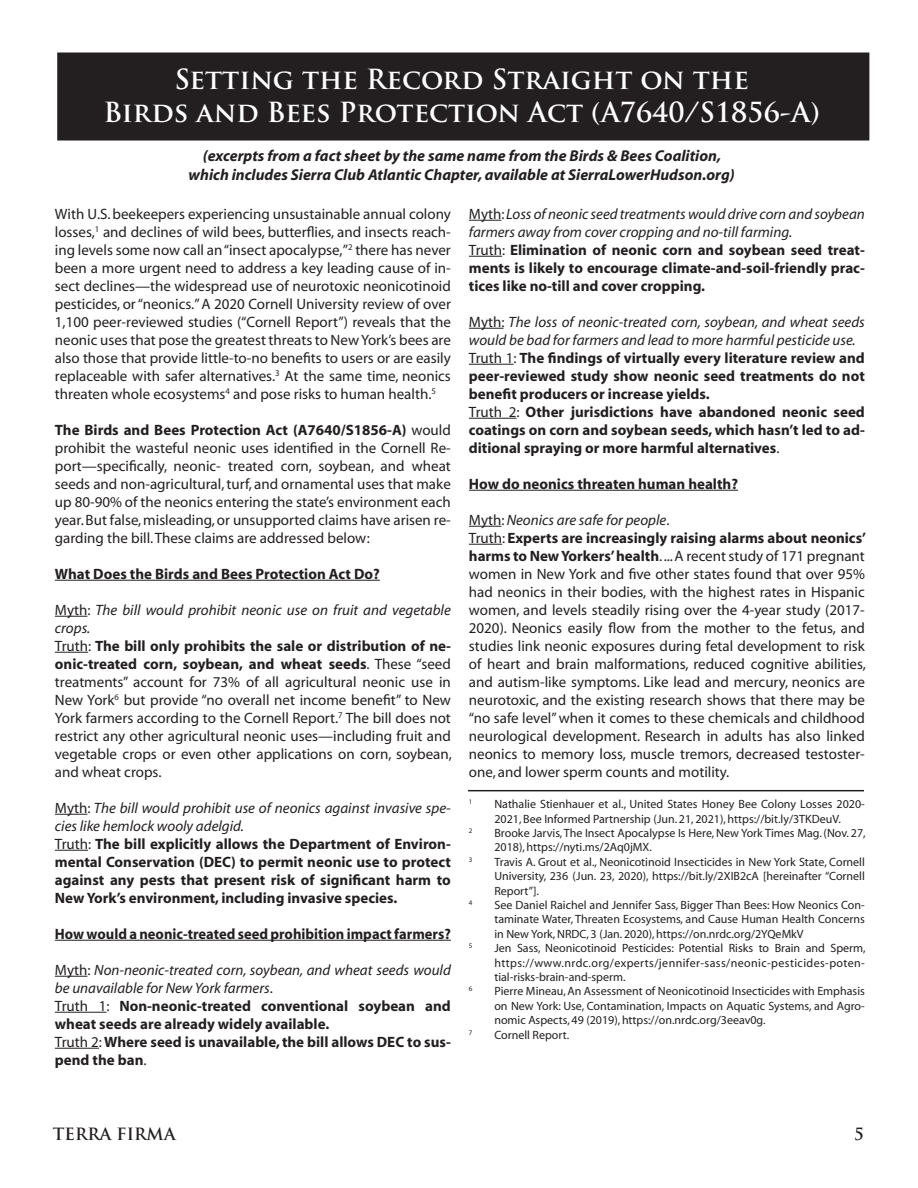
<style>
.page{position:relative;width:918px;height:1188px;background:#fff}
.page>*{position:absolute;margin:0;border:0;box-sizing:border-box;transform-origin:0 0}
.t1{font:700 27px/32.4px "Trajan Pro";color:#fff;text-align:center}
.t2{font:700 16.5px "Trajan";color:#231f20}
.t3{font:italic 700 15.75px/18.9px "Myriad";color:#231f20;text-align:center}
.t4{font:15px/18px "Myriad";color:#231f20;text-align:justify}
.t5{font:700 15px/18px "Myriad";color:#231f20;text-align:justify}
.t6{font:italic 15px/18px "Myriad";color:#231f20}
.t7{font:12px/14.4px "Myriad";color:#231f20;text-align:justify}
.t8{font:7.05px "Myriad";color:#231f20}
.s1{font-weight:700}
.s2{font-style:normal}
.s3{font-weight:400}
</style>
<div class="page">
<div style="left:58px;top:53px;width:811px;height:87px;background:#231f20"></div>
<div style="left:57px;top:52px;width:812px;height:89px;border:2px solid #231f20"></div>
<hr style="left:55px;top:580px;width:325px;height:1px;background:#231f20">
<hr style="left:55px;top:616px;width:32px;height:1px;background:#231f20">
<hr style="left:55px;top:652px;width:33px;height:1px;background:#231f20">
<hr style="left:55px;top:814px;width:32px;height:1px;background:#231f20">
<hr style="left:55px;top:850px;width:33px;height:1px;background:#231f20">
<hr style="left:55px;top:940px;width:396px;height:1px;background:#231f20">
<hr style="left:55px;top:976px;width:32px;height:1px;background:#231f20">
<hr style="left:55px;top:1012px;width:52px;height:1px;background:#231f20">
<hr style="left:55px;top:1048px;width:44px;height:1px;background:#231f20">
<hr style="left:469px;top:220px;width:32px;height:1px;background:#231f20">
<hr style="left:469px;top:256px;width:33px;height:1px;background:#231f20">
<hr style="left:469px;top:328px;width:35px;height:1px;background:#231f20">
<hr style="left:469px;top:364px;width:45px;height:1px;background:#231f20">
<hr style="left:469px;top:418px;width:48px;height:1px;background:#231f20">
<hr style="left:469px;top:490px;width:269px;height:1px;background:#231f20">
<hr style="left:469px;top:526px;width:32px;height:1px;background:#231f20">
<hr style="left:469px;top:544px;width:33px;height:1px;background:#231f20">
<hr style="left:468px;top:790px;width:396px;height:1px;background:#231f20">
<p class="t1" style="left:103px;top:64px;width:718px">Setting the Record Straight on the<br>Birds and Bees Protection Act (A7640/S1856-A)</p>
<p class="t3" style="left:189px;top:147px;width:548px">(excerpts from a fact sheet by the same name from the Birds &amp; Bees Coalition, which includes Sierra Club Atlantic Chapter, available at SierraLowerHudson.org)</p>
<p class="t4" style="left:55px;top:205px;width:398px">With U.S. beekeepers experiencing unsustainable annual colony losses,<sup>1</sup> and declines of wild bees, butterflies, and insects reach&shy;ing levels some now call an “insect apocalypse,”<sup>2</sup> there has never been a more urgent need to address a key leading cause of in&shy;sect declines—the widespread use of neurotoxic neonicotinoid pesticides, or “neonics.” A 2020 Cornell University review of over 1,100 peer-reviewed studies (“Cornell Report”) reveals that the neonic uses that pose the greatest threats to New York’s bees are also those that provide little-to-no benefits to users or are easily replaceable with safer alternatives.<sup>3</sup> At the same time, neonics threaten whole ecosystems<sup>4</sup> and pose risks to human health.<sup>5</sup></p>
<p class="t4" style="left:55px;top:421px;width:398px"><span class="s1">The Birds and Bees Protection Act (A7640/S1856-A)</span> would prohibit the wasteful neonic uses identified in the Cornell Re&shy;port—specifically, neonic- treated corn, soybean, and wheat seeds and non-agricultural, turf, and ornamental uses that make up 80-90% of the neonics entering the state’s environment each year. But false, misleading, or unsupported claims have arisen re&shy;garding the bill. These claims are addressed below:</p>
<p class="t5" style="left:55px;top:565px;width:327px">What Does the Birds and Bees Protection Act Do?</p>
<p class="t6" style="left:55px;top:601px;width:397px"><span class="s2">Myth:</span> The bill would prohibit neonic use on fruit and vegetable crops.</p>
<p class="t4" style="left:55px;top:637px;width:399px">Truth: <span class="s1">The bill only prohibits the sale or distribution of ne&shy;onic-treated corn, soybean, and wheat seeds</span>. These “seed treatments” account for 73% of all agricultural neonic use in New York<sup>6</sup> but provide “no overall net income benefit” to New York farmers according to the Cornell Report.<sup>7</sup> The bill does not restrict any other agricultural neonic uses—including fruit and vegetable crops or even other applications on corn, soybean, and wheat crops.</p>
<p class="t6" style="left:55px;top:799px;width:398px"><span class="s2">Myth:</span> The bill would prohibit use of neonics against invasive spe&shy;cies like hemlock wooly adelgid.</p>
<p class="t5" style="left:55px;top:835px;width:398px"><span class="s3">Truth:</span> The bill explicitly allows the Department of Environ&shy;mental Conservation (DEC) to permit neonic use to protect against any pests that present risk of significant harm to New York’s environment, including invasive species.</p>
<p class="t5" style="left:55px;top:925px;width:397px">How would a neonic-treated seed prohibition impact farmers?</p>
<p class="t6" style="left:55px;top:961px;width:398px"><span class="s2">Myth:</span> Non-neonic-treated corn, soybean, and wheat seeds would be unavailable for New York farmers<span class="s2">.</span></p>
<p class="t5" style="left:55px;top:997px;width:397px"><span class="s3">Truth 1:</span> Non-neonic-treated conventional soybean and wheat seeds are already widely available.</p>
<p class="t5" style="left:55px;top:1033px;width:398px"><span class="s3">Truth 2:</span> Where seed is unavailable, the bill allows DEC to sus&shy;pend the ban<span class="s3">.</span></p>
<p class="t6" style="left:469px;top:205px;width:397px"><span class="s2">Myth:</span> Loss of neonic seed treatments would drive corn and soybean farmers away from cover cropping and no-till farming.</p>
<p class="t5" style="left:469px;top:241px;width:398px"><span class="s3">Truth:</span> Elimination of neonic corn and soybean seed treat&shy;ments is likely to encourage climate-and-soil-friendly prac&shy;tices like no-till and cover cropping.</p>
<p class="t6" style="left:469px;top:313px;width:397px"><span class="s2">Myth:</span> The loss of neonic-treated corn, soybean, and wheat seeds would be bad for farmers and lead to more harmful pesticide use.</p>
<p class="t5" style="left:469px;top:349px;width:397px"><span class="s3">Truth 1:</span> The findings of virtually every literature review and peer-reviewed study show neonic seed treatments do not benefit producers or increase yields.</p>
<p class="t5" style="left:469px;top:403px;width:398px"><span class="s3">Truth 2:</span> Other jurisdictions have abandoned neonic seed coatings on corn and soybean seeds, which hasn’t led to ad&shy;ditional spraying or more harmful alternatives<span class="s3">.</span></p>
<p class="t5" style="left:469px;top:475px;width:271px">How do neonics threaten human health?</p>
<p class="t6" style="left:469px;top:511px;width:202px"><span class="s2">Myth:</span> Neonics are safe for people<span class="s2">.</span></p>
<p class="t4" style="left:469px;top:529px;width:399px">Truth: <span class="s1">Experts are increasingly raising alarms about neonics’ harms to New Yorkers’ health</span>. ... A recent study of 171 pregnant women in New York and five other states found that over 95% had neonics in their bodies, with the highest rates in Hispanic women, and levels steadily rising over the 4-year study (2017- 2020). Neonics easily flow from the mother to the fetus, and studies link neonic exposures during fetal development to risk of heart and brain malformations, reduced cognitive abilities, and autism-like symptoms. Like lead and mercury, neonics are neurotoxic, and the existing research shows that there may be “no safe level” when it comes to these chemicals and childhood neurological development. Research in adults has also linked neonics to memory loss, muscle tremors, decreased testoster&shy;one, and lower sperm counts and motility.</p>
<p class="t8" style="left:469px;top:798px;width:5px">1</p>
<p class="t7" style="left:494px;top:798px;width:372px">Nathalie Stienhauer et al., United States Honey Bee Colony Losses 2020-<br>2021, Bee Informed Partnership (Jun. 21, 2021), https://bit.ly/3TKDeuV.</p>
<p class="t8" style="left:469px;top:827px;width:5px">2</p>
<p class="t7" style="left:494px;top:826px;width:373px">Brooke Jarvis, The Insect Apocalypse Is Here, New York Times Mag. (Nov. 27,<br>2018), https://nyti.ms/2Aq0jMX.</p>
<p class="t8" style="left:469px;top:856px;width:5px">3</p>
<p class="t7" style="left:494px;top:855px;width:372px">Travis A. Grout et al., Neonicotinoid Insecticides in New York State, Cornell University, 236 (Jun. 23, 2020), https://bit.ly/2XIB2cA [hereinafter “Cornell Report”].</p>
<p class="t8" style="left:469px;top:899px;width:5px">4</p>
<p class="t7" style="left:494px;top:898px;width:372px">See Daniel Raichel and Jennifer Sass, Bigger Than Bees: How Neonics Con&shy;taminate Water, Threaten Ecosystems, and Cause Human Health Concerns in New York, NRDC, 3 (Jan. 2020), https://on.nrdc.org/2YQeMkV</p>
<p class="t8" style="left:469px;top:942px;width:5px">5</p>
<p class="t7" style="left:494px;top:942px;width:373px">Jen Sass, Neonicotinoid Pesticides: Potential Risks to Brain and Sperm, https://www.nrdc.org/experts/jennifer-sass/neonic-pesticides-poten&shy;tial-risks-brain-and-sperm.</p>
<p class="t8" style="left:469px;top:986px;width:5px">6</p>
<p class="t7" style="left:494px;top:985px;width:372px">Pierre Mineau, An Assessment of Neonicotinoid Insecticides with Emphasis on New York: Use, Contamination, Impacts on Aquatic Systems, and Agro&shy;nomic Aspects, 49 (2019), https://on.nrdc.org/3eeav0g.</p>
<p class="t8" style="left:469px;top:1029px;width:5px">7</p>
<p class="t7" style="left:494px;top:1028px;width:76px">Cornell Report.</p>
<p class="t2" style="left:53px;top:1124px;width:124px">TERRA FIRMA</p>
<p class="t2" style="left:854px;top:1124px;width:11px">5</p>
</div>
